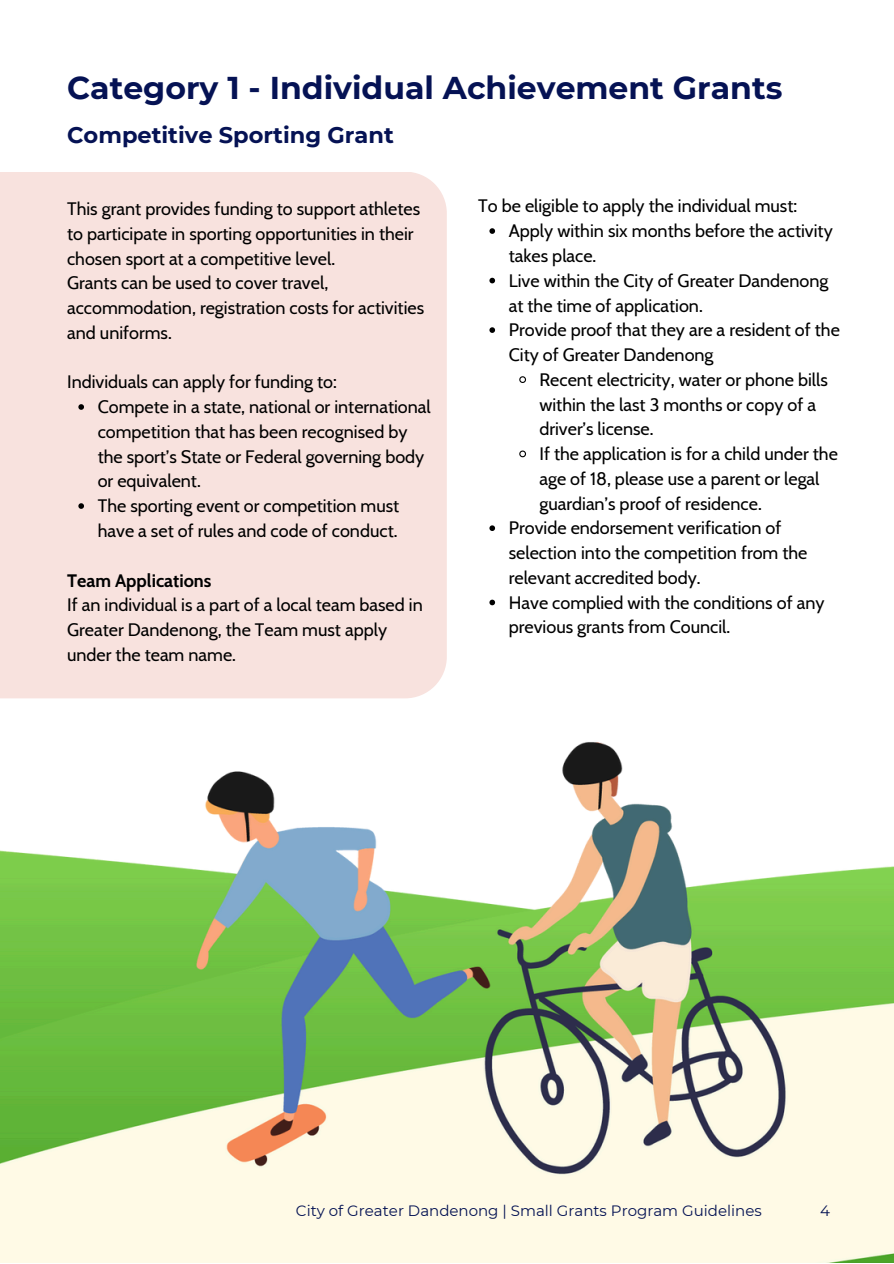
<style>
.page{position:relative;width:894px;height:1264px;background:#fff}
.page>*{position:absolute;margin:0;border:0;box-sizing:border-box;transform-origin:0 0}
.t1{font:700 31.5px "Montserrat";color:#051254}
.t2{font:700 22.5px "Montserrat";color:#051254}
.t3{font:18px/24.8px "Cabin";color:#000}
.t4{font:15px "Montserrat";color:#041253}
.s1{font-weight:700}
</style>
<div class="page">
<div style="left:0;top:172px;width:446px;height:335px;background:#f8e2de"></div>
<img style="left:0;top:507px;width:893px;height:755px">
<svg style="left:78px;top:404px;width:6px;height:6px"></svg>
<svg style="left:78px;top:503px;width:6px;height:6px"></svg>
<svg style="left:489px;top:228px;width:6px;height:6px"></svg>
<svg style="left:489px;top:278px;width:6px;height:5px"></svg>
<svg style="left:489px;top:327px;width:6px;height:6px"></svg>
<svg style="left:519px;top:376px;width:7px;height:7px"></svg>
<svg style="left:519px;top:450px;width:7px;height:8px"></svg>
<svg style="left:489px;top:525px;width:6px;height:6px"></svg>
<svg style="left:489px;top:599px;width:6px;height:6px"></svg>
<h3 class="t1" style="left:67px;top:68px;width:716px">Category 1 - Individual Achievement Grants</h3>
<p class="t2" style="left:67px;top:121px;width:328px">Competitive Sporting Grant</p>
<h2 class="t3" style="left:67px;top:196px;width:358px">This grant provides funding to support athletes to participate in sporting opportunities in their chosen sport at a competitive level.<br>Grants can be used to cover travel, accommodation, registration costs for activities and uniforms.</h2>
<h3 class="t3" style="left:67px;top:369px;width:271px">Individuals can apply for funding to:</h3>
<h3 class="t3" style="left:98px;top:394px;width:334px">Compete in a state, national or international competition that has been recognised by the sport’s State or Federal governing body or equivalent.</h3>
<p class="t3" style="left:98px;top:493px;width:303px">The sporting event or competition must have a set of rules and code of conduct.</p>
<h3 class="t3" style="left:67px;top:567px;width:357px"><span class="s1">Team Applications<br></span>If an individual is a part of a local team based in<br>Greater Dandenong, the Team must apply under the team name.</h3>
<p class="t3" style="left:478px;top:194px;width:320px">To be eligible to apply the individual must:</p>
<p class="t3" style="left:508px;top:218px;width:325px">Apply within six months before the activity takes place.</p>
<p class="t3" style="left:508px;top:268px;width:321px">Live within the City of Greater Dandenong at the time of application.</p>
<p class="t3" style="left:508px;top:317px;width:332px">Provide proof that they are a resident of the<br>City of Greater Dandenong</p>
<p class="t3" style="left:539px;top:367px;width:290px">Recent electricity, water or phone bills within the last 3 months or copy of a driver’s license.</p>
<p class="t3" style="left:539px;top:441px;width:300px">If the application is for a child under the age of 18, please use a parent or legal guardian’s proof of residence.</p>
<p class="t3" style="left:508px;top:515px;width:300px">Provide endorsement verification of selection into the competition from the relevant accredited body.</p>
<p class="t3" style="left:508px;top:590px;width:317px">Have complied with the conditions of any previous grants from Council.</p>
<p class="t4" style="left:296px;top:1201px;width:467px">City of Greater Dandenong | Small Grants Program Guidelines</p>
<h3 class="t4" style="left:819px;top:1201px;width:11px">4</h3>
</div>
